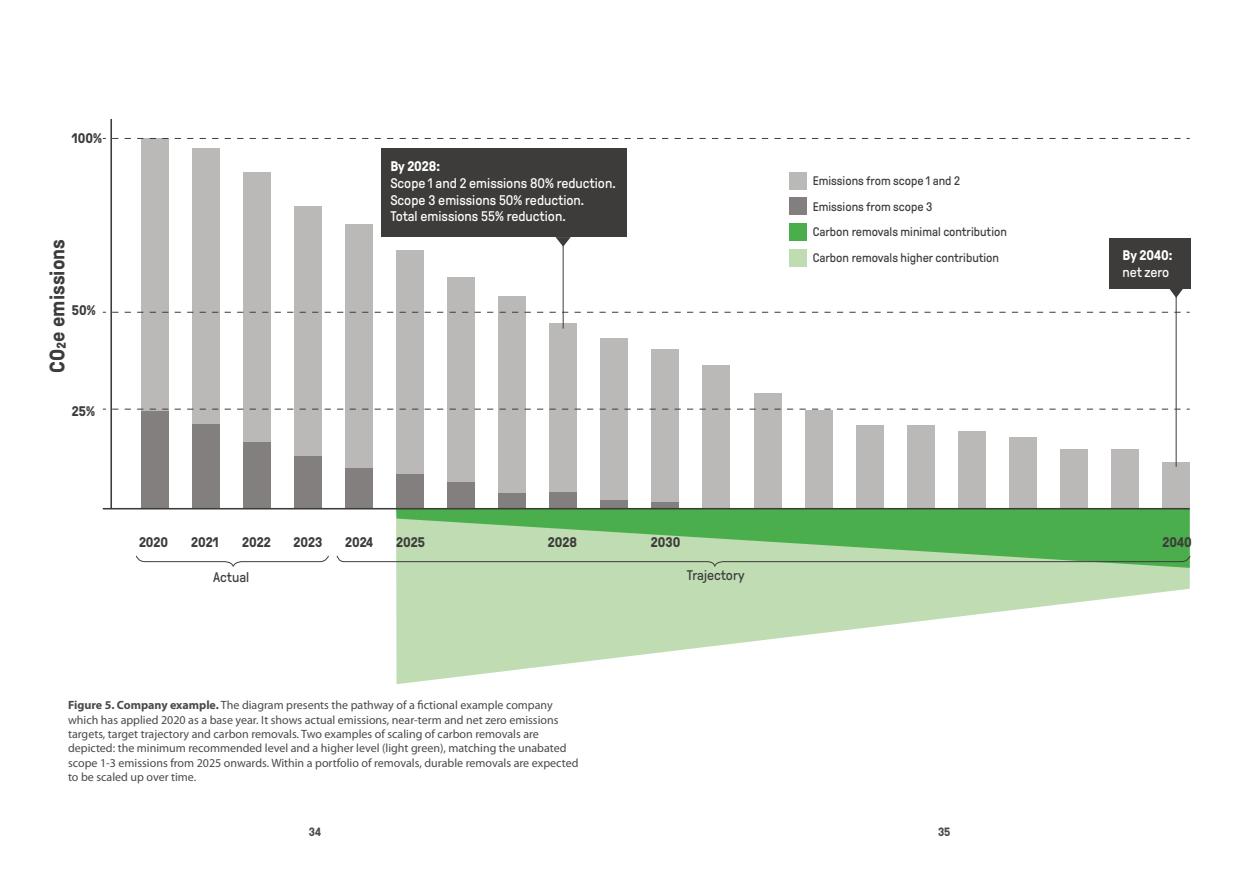
<style>
.page{position:relative;width:1259px;height:893px;background:#fff}
.page>*{position:absolute;margin:0;border:0;box-sizing:border-box;transform-origin:0 0}
.t1{font:700 21px "GT Pressura";color:#3d3c3b}
.t2{font:13.95px/16.8px "GT Pressura";color:#fff}
.t3{font:700 13.95px "GT Pressura";color:#3d3c3b}
.t4{font:13.95px "GT Pressura";color:#3d3c3b}
.t5{font:700 13.95px "GT Pressura";color:#fff}
.t6{font:12.45px/25.3px "GT Pressura";color:#3d3c3b}
.t7{font:12px/14.4px "Myriad Pro";color:#4a4a49}
.t8{font:700 12px "GT Pressura";color:#4a4a49}
.s1{font-weight:700}
</style>
<div class="page">
<svg style="left:396px;top:568px;width:793px;height:116px;fill:#bfdcb3"></svg>
<div style="left:141px;top:138px;width:27px;height:371px;background:#bbb8b8"></div>
<div style="left:192px;top:149px;width:27px;height:360px;background:#bbb8b8"></div>
<div style="left:243px;top:173px;width:27px;height:336px;background:#bbb8b8"></div>
<div style="left:294px;top:206px;width:27px;height:303px;background:#bbb8b8"></div>
<div style="left:345px;top:224px;width:27px;height:285px;background:#bbb8b8"></div>
<div style="left:396px;top:251px;width:27px;height:258px;background:#bbb8b8"></div>
<div style="left:447px;top:277px;width:27px;height:232px;background:#bbb8b8"></div>
<div style="left:498px;top:296px;width:28px;height:213px;background:#bbb8b8"></div>
<div style="left:549px;top:323px;width:28px;height:186px;background:#bbb8b8"></div>
<div style="left:600px;top:338px;width:28px;height:171px;background:#bbb8b8"></div>
<div style="left:652px;top:349px;width:27px;height:160px;background:#bbb8b8"></div>
<div style="left:703px;top:365px;width:27px;height:144px;background:#bbb8b8"></div>
<div style="left:754px;top:393px;width:27px;height:116px;background:#bbb8b8"></div>
<div style="left:805px;top:410px;width:27px;height:99px;background:#bbb8b8"></div>
<div style="left:856px;top:425px;width:27px;height:84px;background:#bbb8b8"></div>
<div style="left:907px;top:425px;width:27px;height:84px;background:#bbb8b8"></div>
<div style="left:958px;top:431px;width:27px;height:78px;background:#bbb8b8"></div>
<div style="left:1009px;top:437px;width:27px;height:72px;background:#bbb8b8"></div>
<div style="left:1060px;top:450px;width:27px;height:59px;background:#bbb8b8"></div>
<div style="left:1111px;top:450px;width:27px;height:59px;background:#bbb8b8"></div>
<div style="left:1162px;top:462px;width:27px;height:47px;background:#bbb8b8"></div>
<div style="left:381px;top:149px;width:245px;height:88px;background:#3d3c3b"></div>
<svg style="left:555px;top:237px;width:16px;height:10px"></svg>
<div style="left:1109px;top:238px;width:81px;height:50px;background:#3d3c3b"></div>
<svg style="left:1169px;top:288px;width:14px;height:10px"></svg>
<svg style="left:396px;top:509px;width:793px;height:59px;fill:#4aae4d"></svg>
<hr style="left:563px;top:244px;width:1px;height:85px;background:#3d3c3b">
<hr style="left:1175px;top:281px;width:1px;height:186px;background:#3d3c3b">
<div style="left:141px;top:411px;width:27px;height:98px;background:#837f7e"></div>
<div style="left:192px;top:425px;width:27px;height:84px;background:#837f7e"></div>
<div style="left:243px;top:442px;width:27px;height:67px;background:#837f7e"></div>
<div style="left:294px;top:456px;width:27px;height:53px;background:#837f7e"></div>
<div style="left:345px;top:469px;width:27px;height:40px;background:#837f7e"></div>
<div style="left:396px;top:474px;width:27px;height:35px;background:#837f7e"></div>
<div style="left:447px;top:483px;width:27px;height:26px;background:#837f7e"></div>
<div style="left:498px;top:493px;width:28px;height:16px;background:#837f7e"></div>
<div style="left:549px;top:492px;width:28px;height:17px;background:#837f7e"></div>
<div style="left:600px;top:500px;width:28px;height:9px;background:#837f7e"></div>
<div style="left:652px;top:502px;width:27px;height:7px;background:#837f7e"></div>
<hr style="left:110px;top:119px;width:2px;height:390px;background:#3d3c3b">
<hr style="left:103px;top:508px;width:1086px;height:1px;background:#3d3c3b">
<svg style="left:112px;top:409px;width:1077px;height:1px"></svg>
<svg style="left:112px;top:312px;width:1077px;height:1px"></svg>
<svg style="left:112px;top:138px;width:1077px;height:1px"></svg>
<svg style="left:136px;top:555px;width:193px;height:12px"></svg>
<svg style="left:336px;top:555px;width:854px;height:12px"></svg>
<div style="left:789px;top:173px;width:18px;height:17px;background:#bbb8b8"></div>
<div style="left:789px;top:198px;width:18px;height:17px;background:#837f7e"></div>
<div style="left:789px;top:223px;width:18px;height:18px;background:#4aae4d"></div>
<div style="left:789px;top:249px;width:18px;height:17px;background:#bfdcb3"></div>
<p class="t3" style="left:72px;top:131px;width:32px">100%</p>
<h1 class="t1" style="left:46px;top:373px;width:135px;rotate:-90deg">CO2e emissions</h1>
<p class="t3" style="left:72px;top:302px;width:25px">50%</p>
<p class="t3" style="left:72px;top:404px;width:25px">25%</p>
<p class="t5" style="left:390px;top:159px;width:51px">By 2028:</p>
<p class="t2" style="left:390px;top:175px;width:227px">Scope 1 and 2 emissions 80% reduction.<br>Scope 3 emissions 50% reduction.<br>Total emissions 55% reduction.</p>
<p class="t6" style="left:812px;top:169px;width:196px">Emissions from scope 1 and 2<br>Emissions from scope 3<br>Carbon removals minimal contribution</p>
<p class="t6" style="left:812px;top:245px;width:188px">Carbon removals higher contribution</p>
<p class="t5" style="left:1122px;top:248px;width:51px">By 2040:</p>
<p class="t2" style="left:1122px;top:264px;width:48px">net zero</p>
<p class="t3" style="left:139px;top:535px;width:31px">2020</p>
<p class="t3" style="left:191px;top:535px;width:29px">2021</p>
<p class="t3" style="left:242px;top:535px;width:30px">2022</p>
<p class="t3" style="left:293px;top:535px;width:30px">2023</p>
<p class="t3" style="left:345px;top:535px;width:29px">2024</p>
<p class="t3" style="left:396px;top:535px;width:30px">2025</p>
<p class="t3" style="left:548px;top:535px;width:31px">2028</p>
<p class="t3" style="left:651px;top:535px;width:31px">2030</p>
<p class="t3" style="left:1162px;top:535px;width:31px">2040</p>
<p class="t4" style="left:687px;top:568px;width:59px">Trajectory</p>
<p class="t4" style="left:213px;top:570px;width:38px">Actual</p>
<p class="t7" style="left:68px;top:698px;width:512px"><span class="s1">Figure 5. Company example.</span> The diagram presents the pathway of a fictional example company which has applied 2020 as a base year. It shows actual emissions, near-term and net zero emissions targets, target trajectory and carbon removals. Two examples of scaling of carbon removals are depicted: the minimum recommended level and a higher level (light green), matching the unabated scope 1-3 emissions from 2025 onwards. Within a portfolio of removals, durable removals are expected to be scaled up over time.</p>
<p class="t8" style="left:309px;top:825px;width:14px">34</p>
<p class="t8" style="left:938px;top:825px;width:14px">35</p>
</div>
